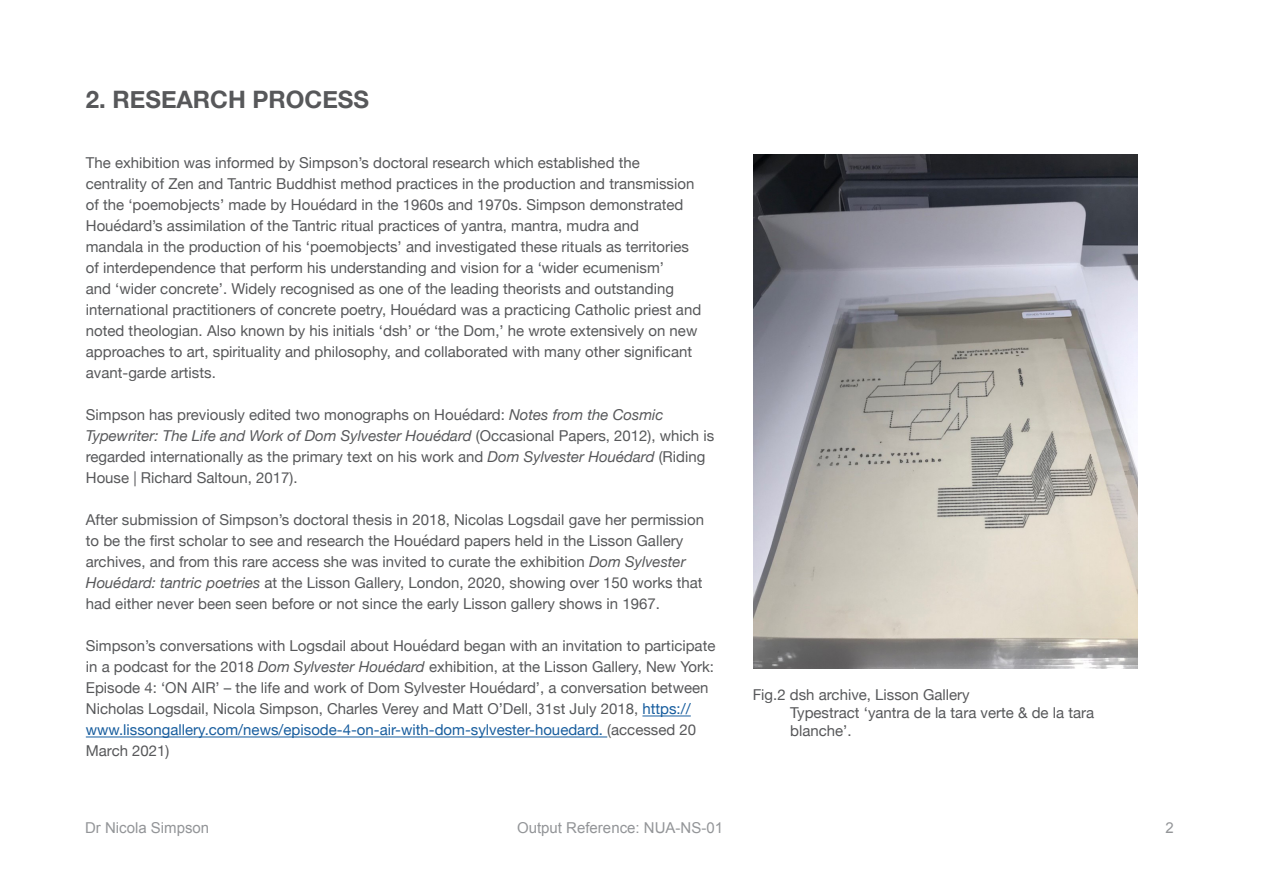
<style>
.page{position:relative;width:1263px;height:893px;background:#fff}
.page>*{position:absolute;margin:0;border:0;box-sizing:border-box;transform-origin:0 0}
.t1{font:700 24px "Helvetica Neue";color:#57585a}
.t2{font:15px/21px "Helvetica Neue";color:#57585a}
.t3{font:15px "Arial";color:#939598}
.s1{font-style:italic}
.s2{color:#175d9e}
</style>
<div class="page">
<hr style="left:642px;top:716px;width:49px;height:1px;background:#175d9e">
<hr style="left:86px;top:737px;width:521px;height:1px;background:#175d9e">
<img style="left:753px;top:154px;width:384px;height:515px">
<p class="t1" style="left:86px;top:81px;width:285px">2. RESEARCH PROCESS</p>
<p class="t2" style="left:86px;top:153px;width:617px">The exhibition was informed by Simpson’s doctoral research which established the centrality of Zen and Tantric Buddhist method practices in the production and transmission of the ‘poemobjects’ made by Houédard in the 1960s and 1970s. Simpson demonstrated Houédard’s assimilation of the Tantric ritual practices of yantra, mantra, mudra and<br>mandala in the production of his ‘poemobjects’ and investigated these rituals as territories of interdependence that perform his understanding and vision for a ‘wider ecumenism’<br>and ‘wider concrete’. Widely recognised as one of the leading theorists and outstanding international practitioners of concrete poetry, Houédard was a practicing Catholic priest and noted theologian. Also known by his initials ‘dsh’ or ‘the Dom,’ he wrote extensively on new approaches to art, spirituality and philosophy, and collaborated with many other significant avant-garde artists.</p>
<p class="t2" style="left:86px;top:405px;width:630px">Simpson has previously edited two monographs on Houédard: <span class="s1">Notes from the Cosmic Typewriter: The Life and Work of Dom Sylvester Houédard</span> (Occasional Papers, 2012), which is regarded internationally as the primary text on his work and <span class="s1">Dom Sylvester Houédard</span> (Riding House | Richard Saltoun, 2017).</p>
<p class="t2" style="left:86px;top:510px;width:620px">After submission of Simpson’s doctoral thesis in 2018, Nicolas Logsdail gave her permission to be the first scholar to see and research the Houédard papers held in the Lisson Gallery archives, and from this rare access she was invited to curate the exhibition <span class="s1">Dom Sylvester Houédard: tantric poetries</span> at the Lisson Gallery, London, 2020, showing over 150 works that had either never been seen before or not since the early Lisson gallery shows in 1967.</p>
<p class="t2" style="left:86px;top:636px;width:631px">Simpson’s conversations with Logsdail about Houédard began with an invitation to participate in a podcast for the 2018 <span class="s1">Dom Sylvester Houédard</span> exhibition, at the Lisson Gallery, New York:<br>Episode 4: ‘ON AIR’ – the life and work of Dom Sylvester Houédard’, a conversation between Nicholas Logsdail, Nicola Simpson, Charles Verey and Matt O’Dell, 31st July 2018, <span class="s2">https:// www.lissongallery.com/news/episode-4-on-air-with-dom-sylvester-houedard.</span> (accessed 20<br>March 2021)</p>
<p class="t2" style="left:753px;top:685px;width:218px">Fig.2 dsh archive, Lisson Gallery</p>
<p class="t2" style="left:790px;top:704px;width:305px;line-height:18px">Typestract ‘yantra de la tara verte &amp; de la tara blanche’.</p>
<p class="t3" style="left:85px;top:818px;width:126px">Dr Nicola Simpson</p>
<p class="t3" style="left:517px;top:818px;width:207px">Output Reference: NUA-NS-01</p>
<p class="t3" style="left:1165px;top:818px;width:10px">2</p>
</div>
